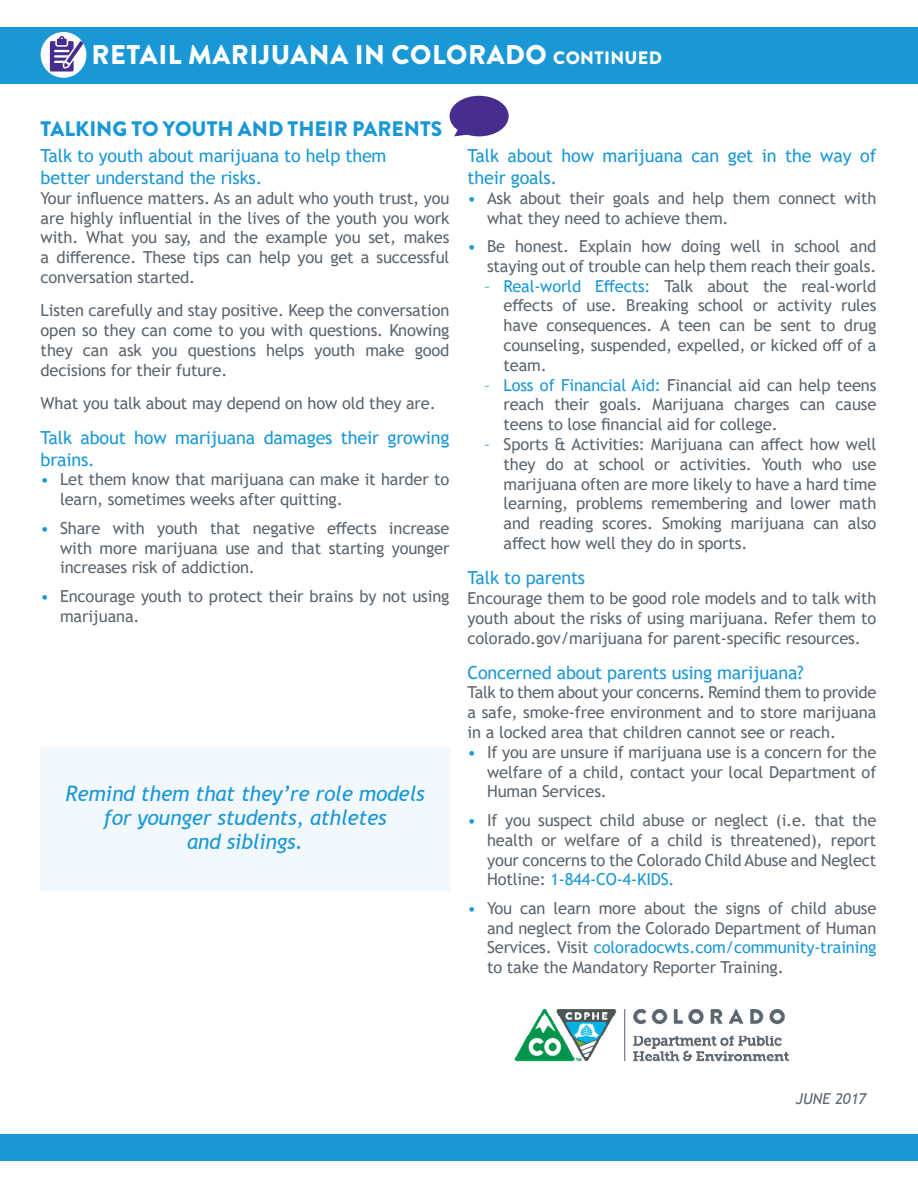
<style>
.page{position:relative;width:918px;height:1188px;background:#fff}
.page>*{position:absolute;margin:0;border:0;box-sizing:border-box;transform-origin:0 0}
.t1{font:900 27px "Brandon Grotesque";letter-spacing:.02em;color:#fff}
.t2{font:italic 21px/24px "Trebuchet MS";letter-spacing:-.01em;color:#1a98d6;text-align:center}
.t3{font:900 21px "Brandon Grotesque";color:#1a98d6}
.t4{font:18px/21.6px "Trebuchet MS";letter-spacing:-.01em;color:#1a98d6}
.t5{font:16.5px/19.8px "Trebuchet MS";letter-spacing:-.01em;color:#5c666f;text-align:justify}
.t6{font:italic 15px "Trebuchet MS";color:#5c666f}
.s1{font-size:18px}
.s2{color:#1a98d6}
</style>
<div class="page">
<div style="left:40px;top:747px;width:410px;height:144px;background:#f3f8fc"></div>
<div style="left:0;top:27px;width:918px;height:56px;background:#1a98d6"></div>
<div style="left:41px;top:32px;width:45px;height:46px;background:#fff;border-radius:50%"></div>
<img style="left:514px;top:1009px;width:276px;height:53px">
<div style="left:0;top:1134px;width:918px;height:27px;background:#1a98d6"></div>
<svg style="left:450px;top:96px;width:59px;height:40px"></svg>
<svg style="left:50px;top:36px;width:33px;height:36px"></svg>
<p class="t1" style="left:92px;top:36px;width:572px">RETAIL MARIJUANA IN COLORADO <span class="s1">CONTINUED</span></p>
<p class="t3" style="left:41px;top:114px;width:403px">TALKING TO YOUTH AND THEIR PARENTS</p>
<p class="t4" style="left:41px;top:145px;width:347px">Talk to youth about marijuana to help them</p>
<p class="t4" style="left:41px;top:167px;width:223px">better understand the risks.</p>
<p class="t5" style="left:41px;top:188px;width:410px">Your influence matters. As an adult who youth trust, you are highly influential in the lives of the youth you work with. What you say, and the example you set, makes a difference. These tips can help you get a successful conversation started.</p>
<p class="t5" style="left:41px;top:300px;width:410px">Listen carefully and stay positive. Keep the conversation open so they can come to you with questions. Knowing they can ask you questions helps youth make good decisions for their future.</p>
<p class="t5" style="left:41px;top:393px;width:397px">What you talk about may depend on how old they are.</p>
<p class="t4" style="left:41px;top:427px;width:410px">Talk about how marijuana damages their growing brains.</p>
<p class="t5" style="left:60px;top:470px;width:391px;text-indent:-19px"><span class="s2">•</span> Let them know that marijuana can make it harder to learn, sometimes weeks after quitting.</p>
<p class="t5" style="left:60px;top:518px;width:391px;text-indent:-19px"><span class="s2">•</span> Share with youth that negative effects increase with more marijuana use and that starting younger increases risk of addiction.</p>
<p class="t5" style="left:60px;top:586px;width:391px;text-indent:-19px"><span class="s2">•</span> Encourage youth to protect their brains by not using marijuana.</p>
<p class="t2" style="left:66px;top:781px;width:361px">Remind them that they’re role models for younger students, athletes</p>
<p class="t2" style="left:187px;top:829px;width:118px">and siblings.</p>
<p class="t4" style="left:468px;top:145px;width:410px">Talk about how marijuana can get in the way of their goals.</p>
<p class="t5" style="left:487px;top:188px;width:391px;text-indent:-20px"><span class="s2">•</span> Ask about their goals and help them connect with what they need to achieve them.</p>
<p class="t5" style="left:468px;top:236px;width:410px;text-align:right"><span class="s2">•</span> Be honest. Explain how doing well in school and staying out of trouble can help them reach their goals.</p>
<p class="t5" style="left:504px;top:276px;width:374px;text-indent:-20px"><span class="s2">– Real-world Effects:</span> Talk about the real-world effects of use. Breaking school or activity rules have consequences. A teen can be sent to drug counseling, suspended, expelled, or kicked off of a team.</p>
<p class="t5" style="left:504px;top:375px;width:374px;text-indent:-20px"><span class="s2">– Loss of Financial Aid:</span> Financial aid can help teens reach their goals. Marijuana charges can cause teens to lose financial aid for college.</p>
<p class="t5" style="left:504px;top:434px;width:374px;text-indent:-20px"><span class="s2">–</span> Sports &amp; Activities: Marijuana can affect how well they do at school or activities. Youth who use marijuana often are more likely to have a hard time learning, problems remembering and lower math and reading scores. Smoking marijuana can also affect how well they do in sports.</p>
<p class="t4" style="left:468px;top:567px;width:119px">Talk to parents</p>
<p class="t5" style="left:468px;top:588px;width:410px">Encourage them to be good role models and to talk with youth about the risks of using marijuana. Refer them to colorado.gov/marijuana for parent-specific resources.</p>
<p class="t4" style="left:468px;top:661px;width:338px">Concerned about parents using marijuana?</p>
<p class="t5" style="left:468px;top:683px;width:410px">Talk to them about your concerns. Remind them to provide a safe, smoke-free environment and to store marijuana in a locked area that children cannot see or reach.</p>
<p class="t5" style="left:487px;top:742px;width:391px;text-indent:-20px"><span class="s2">•</span> If you are unsure if marijuana use is a concern for the welfare of a child, contact your local Department of Human Services.</p>
<p class="t5" style="left:487px;top:810px;width:391px;text-indent:-20px"><span class="s2">•</span> If you suspect child abuse or neglect (i.e. that the health or welfare of a child is threatened), report your concerns to the Colorado Child Abuse and Neglect Hotline: <span class="s2">1-844-CO-4-KIDS.</span></p>
<p class="t5" style="left:487px;top:898px;width:391px;text-indent:-20px"><span class="s2">•</span> You can learn more about the signs of child abuse and neglect from the Colorado Department of Human Services. Visit <span class="s2">coloradocwts.com/community-training </span>to take the Mandatory Reporter Training.</p>
<p class="t6" style="left:796px;top:1089px;width:72px">JUNE 2017</p>
</div>
